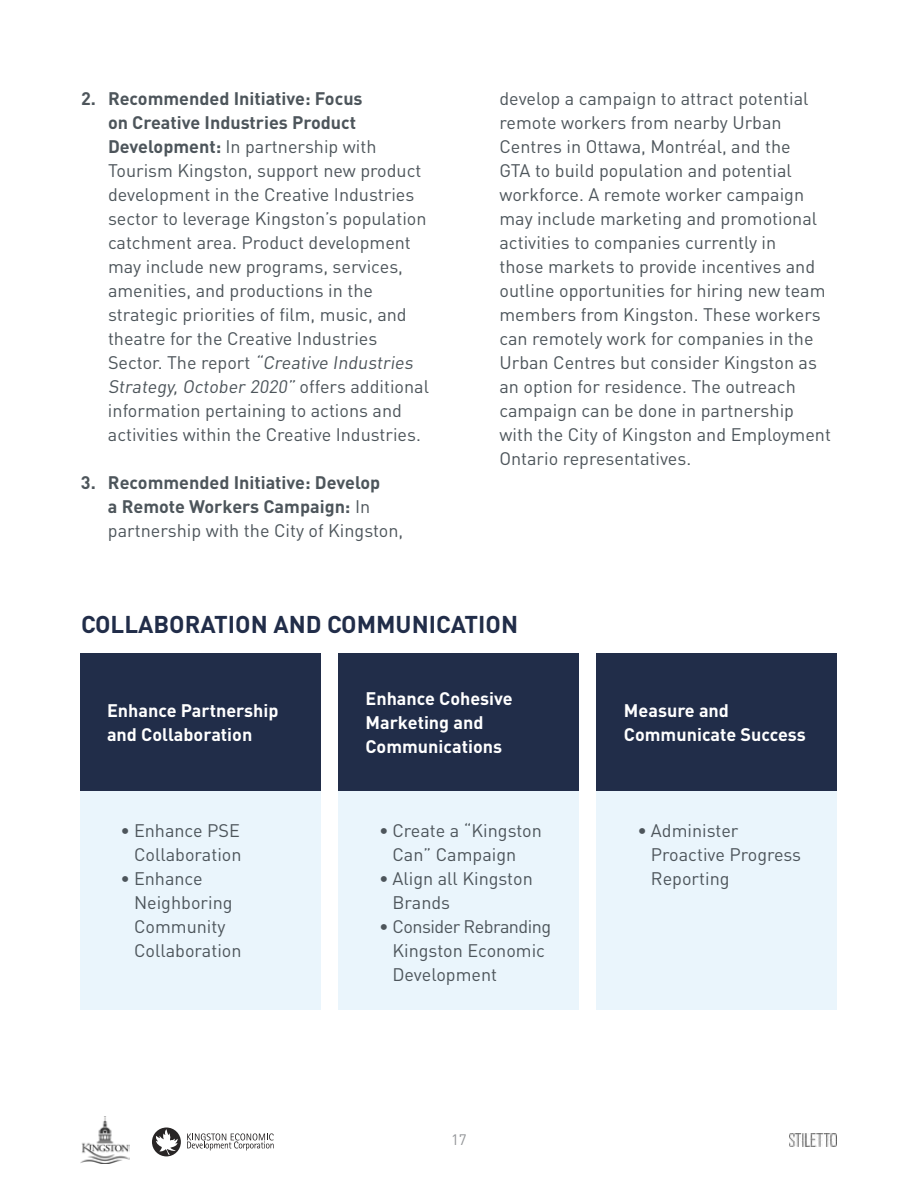
<style>
.page{position:relative;width:918px;height:1188px;background:#fff}
.page>*{position:absolute;margin:0;border:0;box-sizing:border-box;transform-origin:0 0}
.t1{font:700 24px "DIN Pro";color:#212d49}
.t2{font:18px/24px "DIN Pro";color:#4d555b}
.t3{font:700 18px/24px "DIN Pro";color:#fff}
.t4{font:700 18px/24px "DIN Pro";color:#4d555b}
.t5{font:15px "DIN Pro";color:#939598}
.s1{font-weight:700}
.s2{font-weight:400}
</style>
<div class="page">
<img style="left:80px;top:1116px;width:50px;height:48px">
<img style="left:790px;top:1134px;width:47px;height:12px">
<div style="left:152px;top:1128px;width:29px;height:28px;background:#282525;border-radius:50%"></div>
<svg style="left:156px;top:1129px;width:22px;height:26px"></svg>
<svg style="left:187px;top:1133px;width:87px;height:17px"></svg>
<div style="left:80px;top:654px;width:240px;height:137px;background:#212d49"></div>
<div style="left:80px;top:791px;width:240px;height:219px;background:#eaf5fc"></div>
<div style="left:339px;top:654px;width:240px;height:137px;background:#212d49"></div>
<div style="left:339px;top:791px;width:240px;height:219px;background:#eaf5fc"></div>
<div style="left:597px;top:654px;width:240px;height:137px;background:#212d49"></div>
<div style="left:597px;top:791px;width:240px;height:219px;background:#eaf5fc"></div>
<p class="t2" style="left:108px;top:86px;width:323px;text-indent:-27px"><span class="s1">2. Recommended Initiative: Focus<br>on Creative Industries Product Development:</span> In partnership with Tourism Kingston, support new product development in the Creative Industries sector to leverage Kingston’s population catchment area. Product development may include new programs, services, amenities, and productions in the strategic priorities of film, music, and theatre for the Creative Industries<br>S e c t o r. T h e re p o rt “Creative Industries Strategy, October 2020” o ffe rs a d d i t i o n a l information pertaining to actions and activities within the Creative Industries.</p>
<p class="t4" style="left:108px;top:470px;width:297px;text-indent:-27px">3. Recommended Initiative: Develop<br>a Remote Workers Campaign: <span class="s2">In partnership with the City of Kingston,</span></p>
<p class="t2" style="left:500px;top:86px;width:333px">develop a campaign to attract potential remote workers from nearby Urban Centres in Ottawa, Montréal, and the<br>GTA to build population and potential workforce. A remote worker campaign may include marketing and promotional activities to companies currently in<br>those markets to provide incentives and outline opportunities for hiring new team members from Kingston. These workers can remotely work for companies in the Urban Centres but consider Kingston as an option for residence. The outreach campaign can be done in partnership with the City of Kingston and Employment Ontario representatives.</p>
<h3 class="t1" style="left:81px;top:608px;width:439px">COLLABORATION AND COMMUNICATION</h3>
<h4 class="t3" style="left:107px;top:698px;width:173px">Enhance Partnership and Collaboration</h4>
<p class="t2" style="left:121px;top:818px;width:123px;text-align:right">• Enhance PSE<br>Collaboration</p>
<p class="t2" style="left:134px;top:866px;width:109px;text-indent:-14px">• Enhance<br>Neighboring<br>Community<br>Collaboration</p>
<h4 class="t3" style="left:366px;top:686px;width:149px">Enhance Cohesive<br>Marketing and<br>Communications</h4>
<p class="t2" style="left:393px;top:818px;width:151px;text-indent:-14px">• Create a “Kingston<br>Can” Campaign</p>
<p class="t2" style="left:393px;top:866px;width:142px;text-indent:-14px">• Align all Kingston<br>Brands</p>
<p class="t2" style="left:393px;top:914px;width:160px;text-indent:-14px">• Consider Rebranding<br>Kingston Economic<br>Development</p>
<p class="t5" style="left:451px;top:1130px;width:17px">17</p>
<h4 class="t3" style="left:624px;top:698px;width:183px">Measure and<br>Communicate Success</h4>
<p class="t2" style="left:651px;top:818px;width:152px;text-indent:-14px">• Administer<br>Proactive Progress<br>Reporting</p>
</div>
